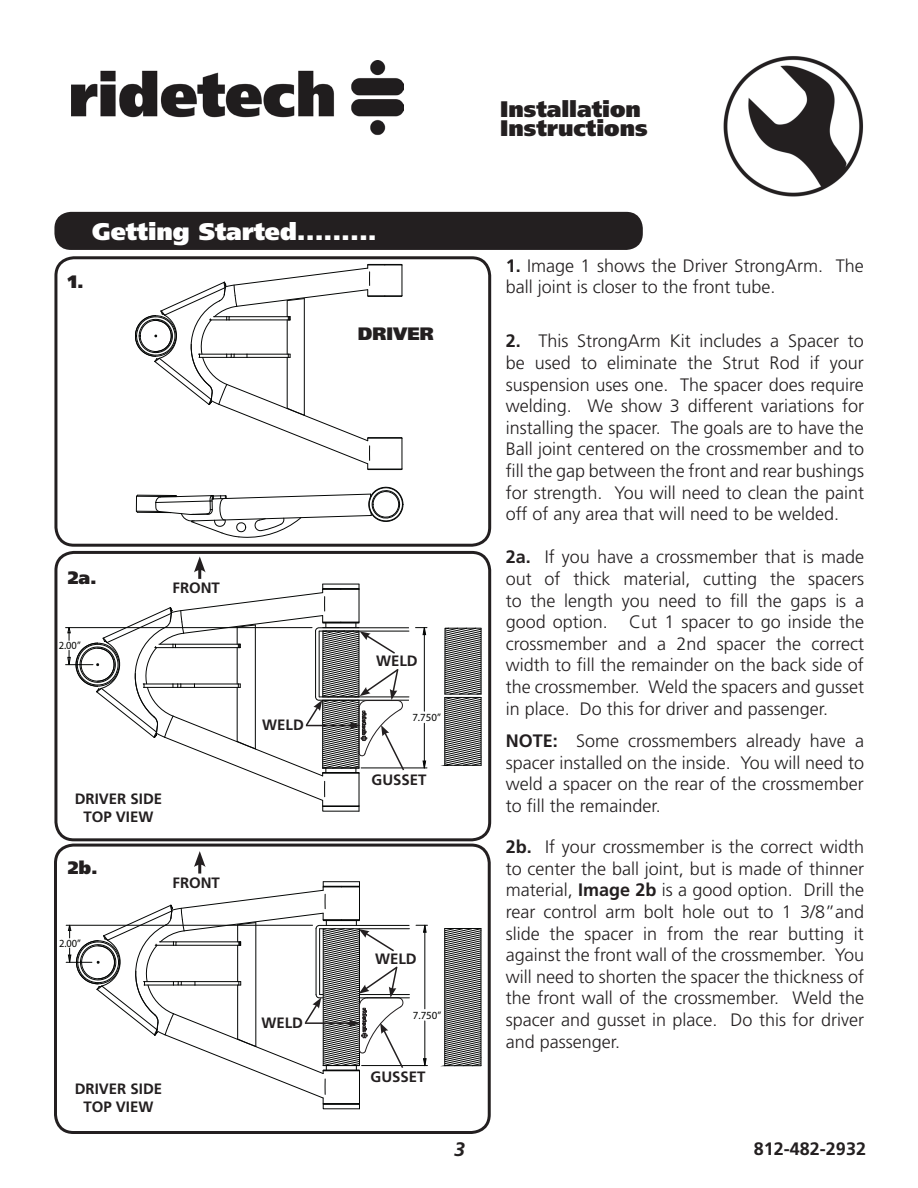
<style>
.page{position:relative;width:918px;height:1188px;background:#fff}
.page>*{position:absolute;margin:0;border:0;box-sizing:border-box;transform-origin:0 0}
.t1{font:900 24px "Frutiger";color:#fff}
.t2{font:900 22.5px/19.5px "Frutiger";color:#231f20}
.t3{font:italic 700 19.5px "Frutiger";color:#231f20}
.t4{font:300 18px/21.6px "Frutiger";color:#231f20;text-align:justify}
.t5{font:900 18px "Frutiger";color:#231f20}
.t6{font:700 18px "Frutiger";color:#231f20}
.t7{font:700 15px/18px "Frutiger";color:#231f20;text-align:center}
.t8{font:10.95px "Myriad Pro";color:#040503}
.t9{font:10.95px "Myriad Pro";color:#040503;scale:.96 1}
.s1{font-weight:700}
</style>
<div class="page">
<img style="left:723px;top:56px;width:140px;height:141px">
<img style="left:72px;top:61px;width:331px;height:75px">
<div style="left:54px;top:212px;width:589px;height:38px;background:#231f20;border-radius:17px"></div>
<div style="left:54px;top:256px;width:437px;height:291px;border:3px solid #231f20;border-radius:18px"></div>
<div style="left:54px;top:551px;width:437px;height:290px;border:3px solid #231f20;border-radius:18px"></div>
<div style="left:54px;top:844px;width:437px;height:290px;border:3px solid #231f20;border-radius:18px"></div>
<hr style="left:361px;top:768px;width:66px;height:1px;background:#040605">
<svg style="left:416px;top:627px;width:11px;height:142px"></svg>
<hr style="left:319px;top:700px;width:90px;height:1px;background:#040605">
<hr style="left:319px;top:628px;width:90px;height:1px;background:#040605">
<hr style="left:319px;top:697px;width:90px;height:1px;background:#040605">
<hr style="left:319px;top:631px;width:90px;height:1px;background:#040605">
<svg style="left:441px;top:628px;width:41px;height:138px;background:#858686"></svg>
<hr style="left:362px;top:1065px;width:65px;height:1px;background:#040605">
<svg style="left:416px;top:925px;width:11px;height:141px"></svg>
<hr style="left:320px;top:925px;width:89px;height:1px;background:#040605">
<hr style="left:320px;top:928px;width:89px;height:1px;background:#040605">
<svg style="left:441px;top:928px;width:41px;height:138px;background:#828383"></svg>
<hr style="left:359px;top:994px;width:50px;height:1px;background:#040605">
<hr style="left:359px;top:998px;width:50px;height:1px;background:#040605">
<svg style="left:66px;top:211px;width:340px;height:601px"></svg>
<svg style="left:66px;top:836px;width:339px;height:273px"></svg>
<p class="t2" style="left:500px;top:101px;width:149px">Installation<br>Instructions</p>
<h1 class="t1" style="left:92px;top:222px;width:286px">Getting Started.........</h1>
<p class="t5" style="left:68px;top:274px;width:18px">1.</p>
<p class="t5" style="left:358px;top:326px;width:77px">DRIVER</p>
<p class="t5" style="left:68px;top:570px;width:30px">2a.</p>
<p class="t9" style="left:59px;top:639px;width:24px">2.00”</p>
<p class="t7" style="left:173px;top:580px;width:49px">FRONT</p>
<p class="t7" style="left:75px;top:791px;width:89px">DRIVER SIDE<br>TOP VIEW</p>
<p class="t5" style="left:68px;top:860px;width:31px">2b.</p>
<p class="t7" style="left:173px;top:874px;width:49px">FRONT</p>
<p class="t9" style="left:59px;top:937px;width:24px">2.00”</p>
<p class="t7" style="left:75px;top:1081px;width:89px">DRIVER SIDE<br>TOP VIEW</p>
<p class="t7" style="left:262px;top:717px;width:43px">WELD</p>
<p class="t7" style="left:261px;top:1015px;width:43px">WELD</p>
<p class="t7" style="left:376px;top:653px;width:43px">WELD</p>
<p class="t8" style="left:412px;top:711px;width:30px">7.750”</p>
<p class="t7" style="left:372px;top:772px;width:57px">GUSSET</p>
<p class="t7" style="left:375px;top:951px;width:43px">WELD</p>
<p class="t8" style="left:413px;top:1009px;width:30px">7.750”</p>
<p class="t7" style="left:371px;top:1069px;width:57px">GUSSET</p>
<p class="t4" style="left:506px;top:256px;width:360px"><span class="s1">1.</span> Image 1 shows the Driver StrongArm. The ball joint is closer to the front tube.</p>
<p class="t4" style="left:506px;top:332px;width:360px"><span class="s1">2.</span> This StrongArm Kit includes a Spacer to be used to eliminate the Strut Rod if your suspension uses one. The spacer does require welding. We show 3 different variations for installing the spacer. The goals are to have the Ball joint centered on the crossmember and to fill the gap between the front and rear bushings for strength. You will need to clean the paint off of any area that will need to be welded.</p>
<p class="t4" style="left:506px;top:548px;width:360px"><span class="s1">2a.</span> If you have a crossmember that is made out of thick material, cutting the spacers to the length you need to fill the gaps is a good option. Cut 1 spacer to go inside the crossmember and a 2nd spacer the correct width to fill the remainder on the back side of the crossmember. Weld the spacers and gusset in place. Do this for driver and passenger.</p>
<p class="t4" style="left:506px;top:731px;width:360px"><span class="s1">NOTE:</span> Some crossmembers already have a spacer installed on the inside. You will need to weld a spacer on the rear of the crossmember to fill the remainder.</p>
<p class="t4" style="left:506px;top:838px;width:360px"><span class="s1">2b.</span> If your crossmember is the correct width to center the ball joint, but is made of thinner material, <span class="s1">Image 2b</span> is a good option. Drill the rear control arm bolt hole out to 1 3/8”and slide the spacer in from the rear butting it against the front wall of the crossmember. You will need to shorten the spacer the thickness of the front wall of the crossmember. Weld the spacer and gusset in place. Do this for driver and passenger.</p>
<p class="t3" style="left:454px;top:1142px;width:12px">3</p>
<p class="t6" style="left:754px;top:1142px;width:114px">812-482-2932</p>
</div>
